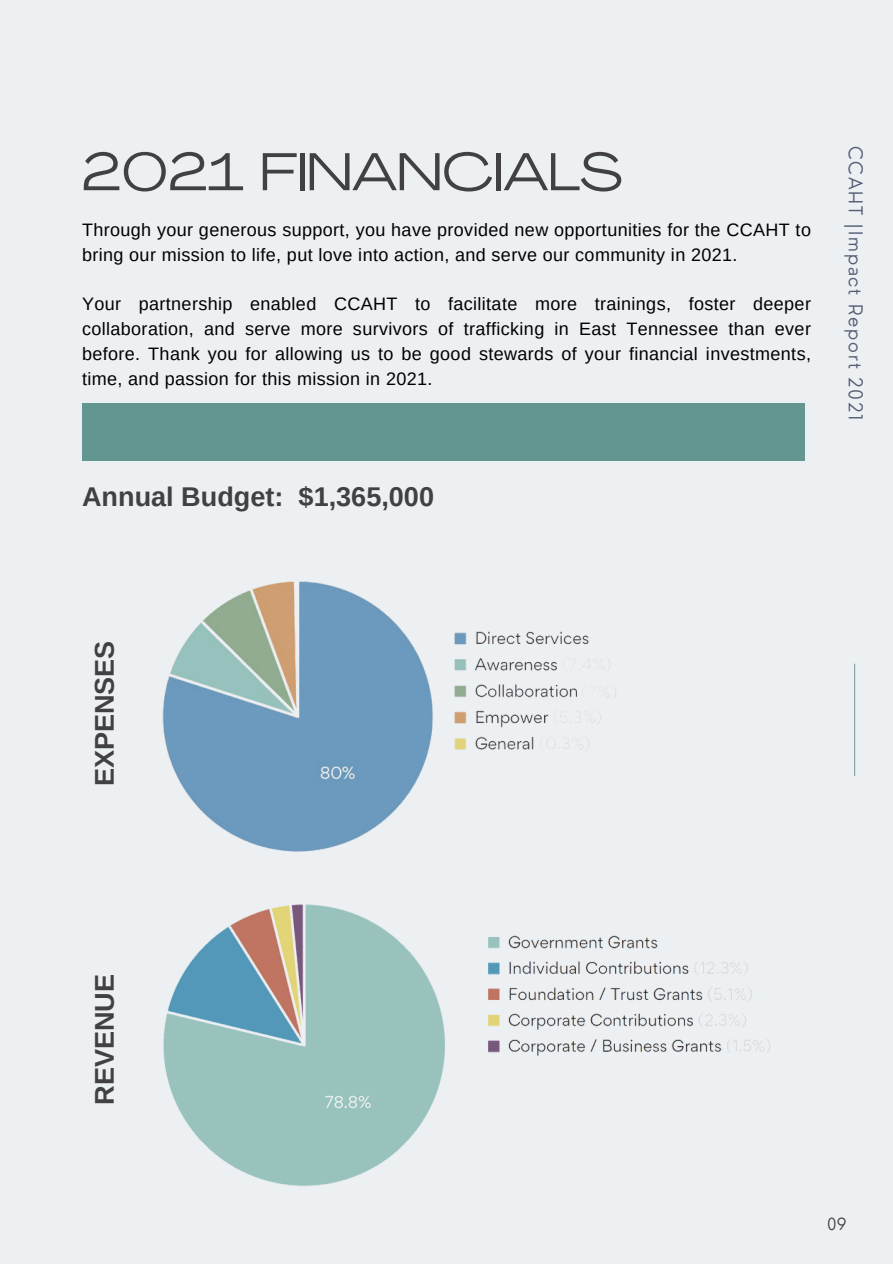
<style>
.page{position:relative;width:893px;height:1264px;background:#fff}
.page>*{position:absolute;margin:0;border:0;box-sizing:border-box;transform-origin:0 0}
.t1{font:52.5px "Agrandir Grand";color:#414042}
.t2{font:700 27px "Arimo";color:#414042}
.t3{font:300 18.75px "Nourd";letter-spacing:.09em;color:#545e75}
.t4{font:18px/24.8px "Arimo";letter-spacing:.02em;color:#000}
.t5{font:300 16.35px "Nourd";color:#414042}
</style>
<div class="page">
<div style="left:0;top:0;width:892px;height:1263px;background:#edf0f2"></div>
<hr style="left:854px;top:663px;width:1px;height:113px;background:#7ea29e">
<div style="left:82px;top:403px;width:722px;height:58px;background:#639690"></div>
<img style="left:162px;top:581px;width:454px;height:259px">
<img style="left:163px;top:840px;width:608px;height:346px">
<p class="t1" style="left:82px;top:151px;width:541px">2021 FINANCIALS</p>
<p class="t4" style="left:82px;top:217px;width:730px">Through your generous support, you have provided new opportunities for the CCAHT to bring our mission to life, put love into action, and serve our community in 2021.</p>
<p class="t4" style="left:82px;top:292px;width:730px;text-align:justify">Your partnership enabled CCAHT to facilitate more trainings, foster deeper collaboration, and serve more survivors of trafficking in East Tennessee than ever before. Thank you for allowing us to be good stewards of your financial investments, time, and passion for this mission in 2021.</p>
<h3 class="t2" style="left:82px;top:481px;width:353px">Annual Budget: $1,365,000</h3>
<h1 class="t3" style="left:867px;top:146px;width:275px;rotate:90deg">CCAHT |Impact Report 2021</h1>
<p class="t2" style="left:89px;top:786px;width:147px;rotate:-90deg">EXPENSES</p>
<h2 class="t2" style="left:89px;top:1104px;width:132px;rotate:-90deg">REVENUE</h2>
<p class="t5" style="left:827px;top:1213px;width:21px">09</p>
</div>
